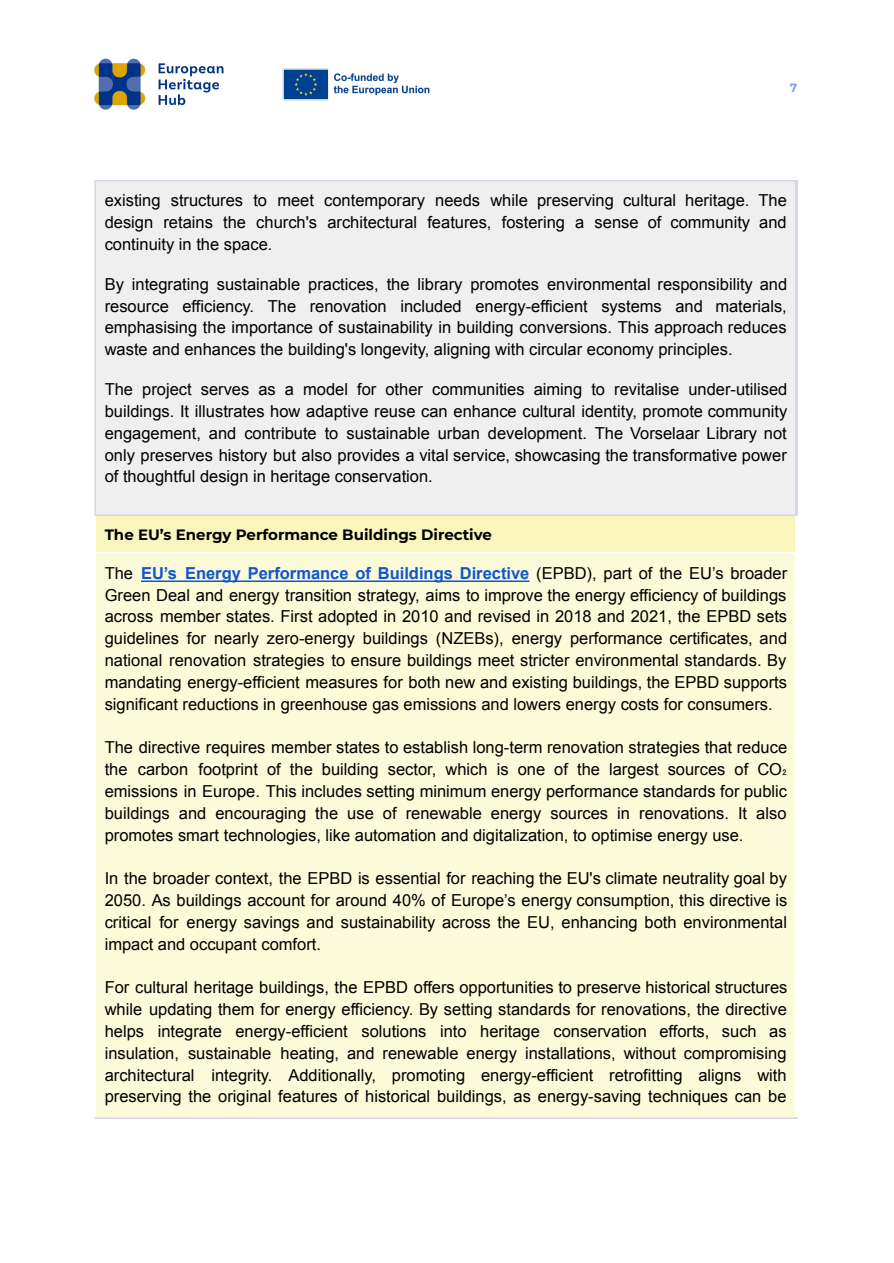
<style>
.page{position:relative;width:894px;height:1263px;background:#fff}
.page>*{position:absolute;margin:0;border:0;box-sizing:border-box;transform-origin:0 0}
.t1{font:16.5px/21.8px "Arial";color:#000;text-align:justify}
.t2{font:700 15px "Montserrat";color:#000}
.t3{font:700 12px "Montserrat";color:#839fee}
.s1{font-weight:700;color:#15c}
.s2{font-family:"MS P Gothic"}
</style>
<div class="page">
<img style="left:94px;top:58px;width:336px;height:52px">
<div style="left:96px;top:181px;width:701px;height:335px;background:#efefef"></div>
<div style="left:96px;top:516px;width:701px;height:37px;background:#f8f6bd"></div>
<div style="left:96px;top:553px;width:701px;height:565px;background:#fbfad9"></div>
<hr style="left:141px;top:580px;width:389px;height:2px;background:#15c">
<hr style="left:95px;top:180px;width:1px;height:336px;background:#d9d2e9">
<hr style="left:795px;top:180px;width:3px;height:336px;background:#d9d2e9">
<hr style="left:795px;top:515px;width:3px;height:604px;background:#fff">
<hr style="left:94px;top:180px;width:704px;height:1px;background:#d9d2e9">
<hr style="left:94px;top:514px;width:704px;height:2px;background:#d9d2e9">
<hr style="left:94px;top:552px;width:704px;height:2px;background:#fff">
<hr style="left:94px;top:1117px;width:704px;height:2px;background:#d9d2e9">
<p class="t3" style="left:790px;top:81px;width:9px">7</p>
<p class="t1" style="left:105px;top:190px;width:684px">existing structures to meet contemporary needs while preserving cultural heritage. The design retains the church's architectural features, fostering a sense of community and continuity in the space.</p>
<p class="t1" style="left:105px;top:273px;width:684px">By integrating sustainable practices, the library promotes environmental responsibility and resource efficiency. The renovation included energy-efficient systems and materials, emphasising the importance of sustainability in building conversions. This approach reduces waste and enhances the building's longevity, aligning with circular economy principles.</p>
<p class="t1" style="left:105px;top:378px;width:684px">The project serves as a model for other communities aiming to revitalise under-utilised buildings. It illustrates how adaptive reuse can enhance cultural identity, promote community engagement, and contribute to sustainable urban development. The Vorselaar Library not only preserves history but also provides a vital service, showcasing the transformative power of thoughtful design in heritage conservation.</p>
<p class="t2" style="left:105px;top:526px;width:389px">The EU’s Energy Performance Buildings Directive</p>
<p class="t1" style="left:105px;top:562px;width:684px">The <span class="s1">EU’s Energy Performance of Buildings Directive</span> (EPBD), part of the EU’s broader Green Deal and energy transition strategy, aims to improve the energy efficiency of buildings across member states. First adopted in 2010 and revised in 2018 and 2021, the EPBD sets guidelines for nearly zero-energy buildings (NZEBs), energy performance certificates, and national renovation strategies to ensure buildings meet stricter environmental standards. By mandating energy-efficient measures for both new and existing buildings, the EPBD supports significant reductions in greenhouse gas emissions and lowers energy costs for consumers.</p>
<p class="t1" style="left:105px;top:737px;width:684px">The directive requires member states to establish long-term renovation strategies that reduce the carbon footprint of the building sector, which is one of the largest sources of CO<span class="s2">₂ </span>emissions in Europe. This includes setting minimum energy performance standards for public buildings and encouraging the use of renewable energy sources in renovations. It also promotes smart technologies, like automation and digitalization, to optimise energy use.</p>
<p class="t1" style="left:105px;top:868px;width:684px">In the broader context, the EPBD is essential for reaching the EU's climate neutrality goal by 2050. As buildings account for around 40% of Europe’s energy consumption, this directive is critical for energy savings and sustainability across the EU, enhancing both environmental impact and occupant comfort.</p>
<p class="t1" style="left:105px;top:977px;width:684px">For cultural heritage buildings, the EPBD offers opportunities to preserve historical structures while updating them for energy efficiency. By setting standards for renovations, the directive helps integrate energy-efficient solutions into heritage conservation efforts, such as insulation, sustainable heating, and renewable energy installations, without compromising architectural integrity. Additionally, promoting energy-efficient retrofitting aligns with preserving the original features of historical buildings, as energy-saving techniques can be</p>
</div>
